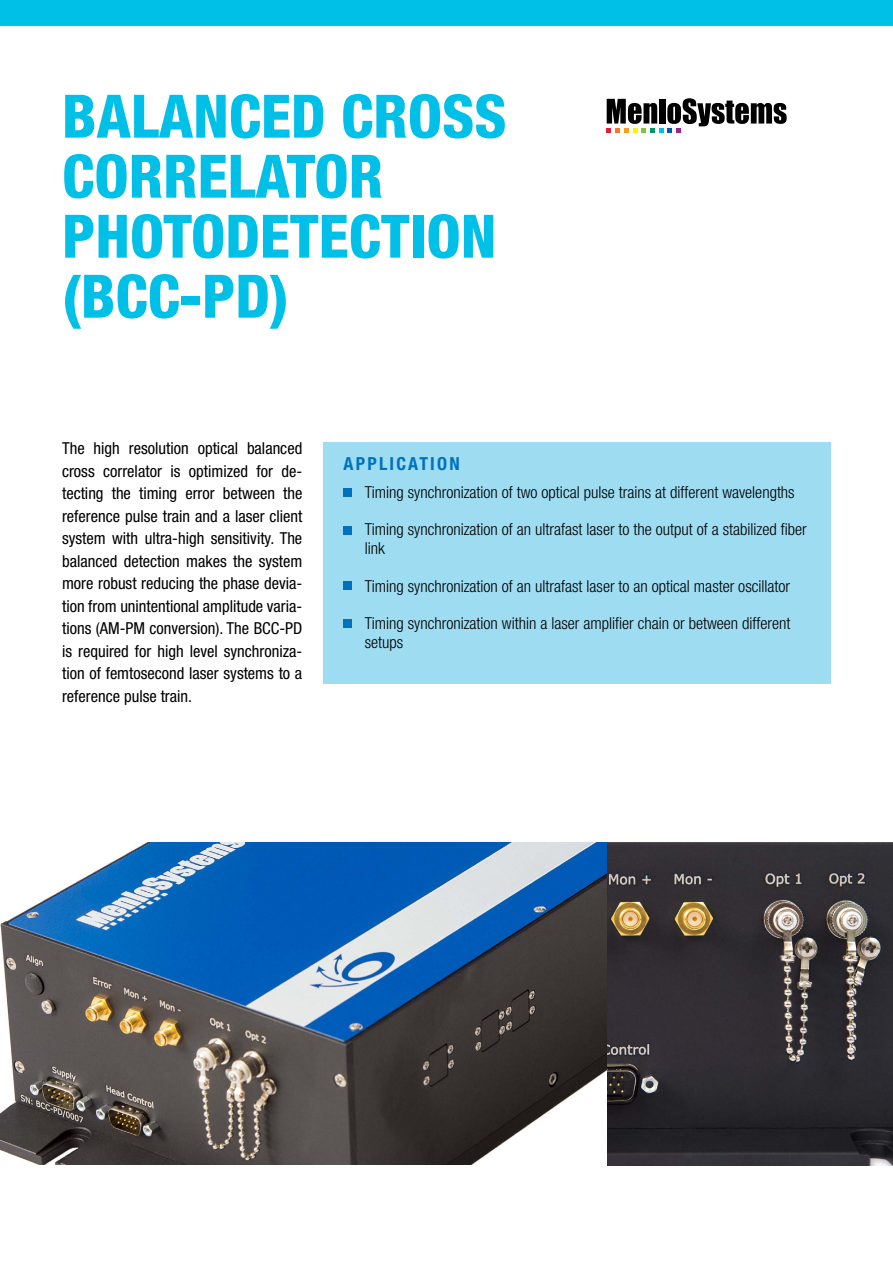
<style>
.page{position:relative;width:893px;height:1263px;background:#fff}
.page>*{position:absolute;margin:0;border:0;box-sizing:border-box;transform-origin:0 0}
.t1{font:800 condensed 60px/60px "Helvetica Neue LT Std";color:#00c0e8}
.t2{font:700 condensed 18px "Helvetica Neue LT Std";letter-spacing:.125em;color:#0072bc}
.t3{font:condensed 16.5px/22.5px "Helvetica Neue LT Std";color:#000;text-align:justify}
.t4{font:300 condensed 16.5px/18.8px "Helvetica Neue LT Std";color:#000}
</style>
<div class="page">
<svg style="left:607px;top:98px;width:180px;height:34px"></svg>
<div style="left:0;top:0;width:893px;height:26px;background:#00c0e8"></div>
<div style="left:324px;top:442px;width:507px;height:242px;background:#9edcf2"></div>
<div style="left:344px;top:488px;width:8px;height:8px;background:#0072bc"></div>
<div style="left:344px;top:526px;width:8px;height:9px;background:#0072bc"></div>
<div style="left:344px;top:581px;width:8px;height:9px;background:#0072bc"></div>
<div style="left:344px;top:619px;width:8px;height:8px;background:#0072bc"></div>
<img style="left:0;top:842px;width:893px;height:323px">
<h1 class="t1" style="left:62px;top:85px;width:446px">BALANCED CROSS<br>CORRELATOR<br>PHOTODETECTION (BCC-PD)</h1>
<p class="t3" style="left:62px;top:437px;width:242px">The high resolution optical balanced cross correlator is optimized for de&shy;tecting the timing error between the reference pulse train and a laser client system with ultra-high sensitivity. The balanced detection makes the system more robust reducing the phase devia&shy;tion from unintentional amplitude varia&shy;tions (AM-PM conversion). The BCC-PD is required for high level synchroniza&shy;tion of femtosecond laser systems to a reference pulse train.</p>
<p class="t2" style="left:344px;top:453px;width:118px">APPLICATION</p>
<p class="t4" style="left:365px;top:482px;width:431px">Timing synchronization of two optical pulse trains at different wavelengths</p>
<p class="t4" style="left:365px;top:520px;width:443px">Timing synchronization of an ultrafast laser to the output of a stabilized fiber link</p>
<p class="t4" style="left:365px;top:576px;width:427px">Timing synchronization of an ultrafast laser to an optical master oscillator</p>
<p class="t4" style="left:365px;top:614px;width:427px">Timing synchronization within a laser amplifier chain or between different setups</p>
</div>
